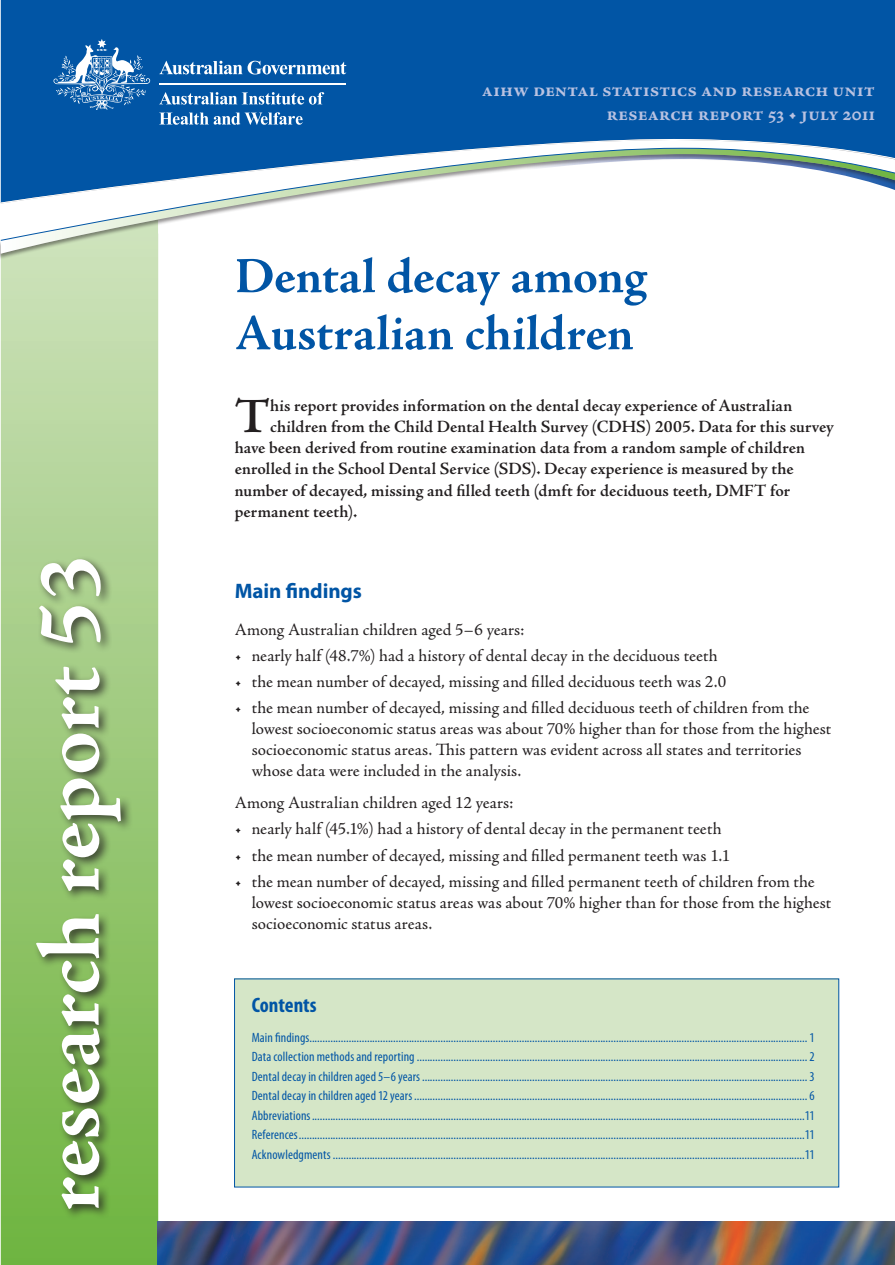
<style>
.page{position:relative;width:895px;height:1265px;background:#fff}
.page>*{position:absolute;margin:0;border:0;box-sizing:border-box;transform-origin:0 0}
.t1{font:700 90px "Adobe Jenson Pro";color:#fff}
.t2{font:700 51px/57px "Adobe Jenson Pro";color:#0155a5}
.First_para{font:600 49.5px "Adobe Jenson Pro";color:#231f20}
.Heading_1{font:700 21px "Myriad Pro";letter-spacing:-.005em;color:#0155a5}
.TOC_heading{font:700 condensed 21px "Myriad Pro";letter-spacing:-.005em;color:#0155a5}
.t3{font:700 20.25px "Adobe Jenson Pro";color:#b9c2e1}
.Bullet_1{font:17.25px/21px "Adobe Jenson Pro";color:#231f20}
.First_para-2{font:600 17.25px "Adobe Jenson Pro";letter-spacing:.005em;color:#231f20}
.Body_text{font:17.25px "Adobe Jenson Pro";letter-spacing:.005em;color:#231f20}
.TOC_1{font:condensed 13.5px "Myriad Pro";letter-spacing:.005em;color:#0155a5}
</style>
<div class="page">
<svg style="left:1px;top:260px;width:157px;height:1004px;background:#a4cd85"></svg>
<div style="left:0;top:148px;width:894px;height:112px;background:#231f20;opacity:.5"></div>
<svg style="left:1px;top:241px;width:893px;height:13px"></svg>
<div style="left:1px;top:0;width:893px;height:136px;background:#0155a5"></div>
<svg style="left:0;top:136px;width:894px;height:11px;background:#2c71b3"></svg>
<svg style="left:159px;top:61px;width:187px;height:13px"></svg>
<svg style="left:53px;top:39px;width:97px;height:71px;background:#3b7cb9"></svg>
<hr style="left:159px;top:83px;width:187px;height:2px;background:#fff">
<svg style="left:159px;top:92px;width:165px;height:13px"></svg>
<svg style="left:159px;top:112px;width:143px;height:13px"></svg>
<svg style="left:0;top:147px;width:894px;height:94px"></svg>
<img style="left:158px;top:1220px;width:736px;height:44px">
<div style="left:33px;top:555px;width:100px;height:664px;background:#231f20;opacity:.75"></div>
<div style="left:234px;top:978px;width:604px;height:208px;background:#d5e6c7"></div>
<p class="t1" style="left:19px;top:1210px;width:659px;rotate:-90deg">research report 53</p>
<p class="t3" style="left:481px;top:78px;width:395px">AIHW Dental Statistics and Research Unit</p>
<p class="t3" style="left:606px;top:102px;width:270px">Research report 53 • July 2011</p>
<p class="t2" style="left:235px;top:248px;width:413px">Dental decay among<br>Australian children</p>
<p class="First_para" style="left:235px;top:389px;width:37px">T</p>
<p class="First_para-2" style="left:270px;top:396px;width:523px">his report provides information on the dental decay experience of Australian</p>
<p class="First_para-2" style="left:270px;top:417px;width:565px">children from the Child Dental Health Survey (CDHS) 2005. Data for this survey</p>
<p class="First_para-2" style="left:235px;top:438px;width:571px">have been derived from routine examination data from a random sample of children</p>
<p class="First_para-2" style="left:235px;top:459px;width:560px">enrolled in the School Dental Service (SDS). Decay experience is measured by the</p>
<p class="First_para-2" style="left:235px;top:480px;width:557px">number of decayed, missing and filled teeth (dmft for deciduous teeth, DMFT for</p>
<p class="First_para-2" style="left:235px;top:501px;width:124px">permanent teeth).</p>
<p class="Heading_1" style="left:235px;top:577px;width:129px">Main findings</p>
<p class="Body_text" style="left:235px;top:619px;width:291px">Among Australian children aged 5–6 years:</p>
<p class="Bullet_1" style="left:235px;top:645px;width:484px">• nearly half (48.7%) had a history of dental decay in the deciduous teeth</p>
<p class="Bullet_1" style="left:235px;top:671px;width:493px">• the mean number of decayed, missing and filled deciduous teeth was 2.0</p>
<p class="Bullet_1" style="left:252px;top:697px;width:581px;text-indent:-17px">• the mean number of decayed, missing and filled deciduous teeth of children from the lowest socioeconomic status areas was about 70% higher than for those from the highest socioeconomic status areas. This pattern was evident across all states and territories whose data were included in the analysis.</p>
<p class="Body_text" style="left:235px;top:792px;width:280px">Among Australian children aged 12 years:</p>
<p class="Bullet_1" style="left:235px;top:818px;width:488px">• nearly half (45.1%) had a history of dental decay in the permanent teeth</p>
<p class="Bullet_1" style="left:235px;top:844px;width:497px">• the mean number of decayed, missing and filled permanent teeth was 1.1</p>
<p class="Bullet_1" style="left:252px;top:871px;width:581px;text-indent:-17px">• the mean number of decayed, missing and filled permanent teeth of children from the lowest socioeconomic status areas was about 70% higher than for those from the highest socioeconomic status areas.</p>
<p class="TOC_heading" style="left:252px;top:991px;width:66px">Contents</p>
<p class="TOC_1" style="left:252px;top:1029px;width:564px">Main findings.............................................................................................................................................................................................. 1</p>
<p class="TOC_1" style="left:252px;top:1048px;width:564px">Data collection methods and reporting ..................................................................................................................................................... 2</p>
<p class="TOC_1" style="left:252px;top:1068px;width:564px">Dental decay in children aged 5–6 years................................................................................................................................................... 3</p>
<p class="TOC_1" style="left:252px;top:1087px;width:564px">Dental decay in children aged 12 years...................................................................................................................................................... 6</p>
<p class="TOC_1" style="left:252px;top:1107px;width:564px">Abbreviations............................................................................................................................................................................................11</p>
<p class="TOC_1" style="left:252px;top:1126px;width:564px">References.................................................................................................................................................................................................11</p>
<p class="TOC_1" style="left:252px;top:1146px;width:564px">Acknowledgments ....................................................................................................................................................................................11</p>
</div>
